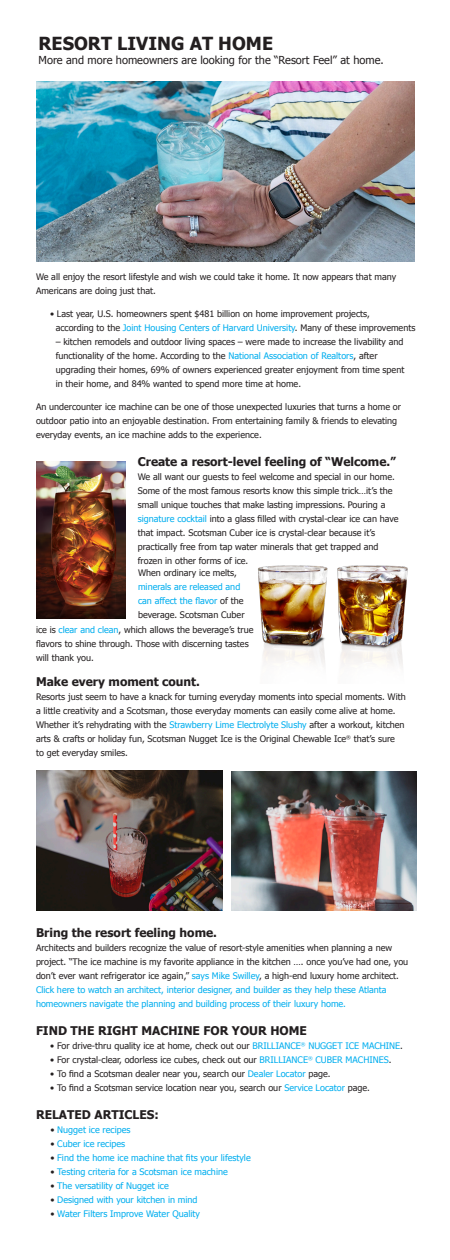
<style>
.page{position:relative;width:450px;height:1260px;background:#fff}
.page>*{position:absolute;margin:0;border:0;box-sizing:border-box;transform-origin:0 0}
.t1{font:700 18px "Tahoma";color:#231f20}
.t2{font:700 12px "Tahoma";color:#231f20}
.t3{font:11px "Tahoma";color:#231f20}
.t4{font:9px/14px "Tahoma";color:#231f20}
.t5{font:9px "Tahoma";color:#00aeef}
.s1{color:#00aeef}
.s2{color:#231f20}
</style>
<div class="page">
<img style="left:36px;top:81px;width:378px;height:180px">
<img style="left:36px;top:461px;width:90px;height:158px">
<img style="left:258px;top:565px;width:150px;height:102px">
<img style="left:37px;top:771px;width:185px;height:139px">
<img style="left:231px;top:771px;width:186px;height:140px">
<p class="t1" style="left:39px;top:31px;width:236px">RESORT LIVING AT HOME</p>
<p class="t3" style="left:39px;top:53px;width:347px">More and more homeowners are looking for the “Resort Feel” at home.</p>
<p class="t4" style="left:36px;top:269px;width:362px">We all enjoy the resort lifestyle and wish we could take it home. It now appears that many<br>Americans are doing just that.</p>
<p class="t4" style="left:56px;top:306px;width:361px;text-indent:-6px">• Last year, U.S. homeowners spent $481 billion on home improvement projects,<br>according to the <span class="s1">Joint Housing Centers of Harvard University</span>. Many of these improvements</p>
<p class="t4" style="left:56px;top:334px;width:350px">– kitchen remodels and outdoor living spaces – were made to increase the livability and functionality of the home. According to the <span class="s1">National Association of Realtors</span>, after upgrading their homes, 69% of owners experienced greater enjoyment from time spent in their home, and 84% wanted to spend more time at home.</p>
<p class="t4" style="left:36px;top:399px;width:367px">An undercounter ice machine can be one of those unexpected luxuries that turns a home or outdoor patio into an enjoyable destination. From entertaining family &amp; friends to elevating everyday events, an ice machine adds to the experience.</p>
<p class="t2" style="left:138px;top:453px;width:260px">Create a resort-level feeling of “Welcome.”</p>
<p class="t4" style="left:138px;top:469px;width:262px">We all want our guests to feel welcome and special in our home.<br>Some of the most famous resorts know this simple trick…it’s the small unique touches that make lasting impressions. Pouring a <span class="s1">signature cocktail</span> into a glass filled with crystal-clear ice can have that impact. Scotsman Cuber ice is crystal-clear because it’s practically free from tap water minerals that get trapped and frozen in other forms of ice.</p>
<p class="t4" style="left:138px;top:566px;width:108px">When ordinary ice melts, <span class="s1">minerals are released and can affect the flavor</span> of the beverage. Scotsman Cuber</p>
<p class="t4" style="left:36px;top:622px;width:219px">ice is <span class="s1">clear and clean</span>, which allows the beverage’s true flavors to shine through. Those with discerning tastes will thank you.</p>
<p class="t2" style="left:36px;top:673px;width:166px">Make every moment count.</p>
<p class="t4" style="left:36px;top:690px;width:371px">Resorts just seem to have a knack for turning everyday moments into special moments. With a little creativity and a Scotsman, those everyday moments can easily come alive at home.<br>Whether it’s rehydrating with the <span class="s1">Strawberry Lime Electrolyte Slushy</span> after a workout, kitchen arts &amp; crafts or holiday fun, Scotsman Nugget Ice is the Original Chewable Ice<sup>®</sup> that’s sure<br>to get everyday smiles.</p>
<p class="t2" style="left:36px;top:924px;width:183px">Bring the resort feeling home.</p>
<p class="t4" style="left:36px;top:940px;width:374px">Architects and builders recognize the value of resort-style amenities when planning a new project. “The ice machine is my favorite appliance in the kitchen …. once you’ve had one, you don’t ever want refrigerator ice again,” <span class="s1">says Mike Swilley</span>, a high-end luxury home architect.<br><span class="s1">Click here to watch an architect, interior designer, and builder as they help these Atlanta homeowners navigate the planning and building process of their luxury home.</span></p>
<p class="t2" style="left:36px;top:1022px;width:272px">FIND THE RIGHT MACHINE FOR YOUR HOME</p>
<p class="t4" style="left:50px;top:1038px;width:354px">• For drive-thru quality ice at home, check out our <span class="s1">BRILLIANCE</span><sup>®</sup> <span class="s1">NUGGET ICE MACHINE</span>.</p>
<p class="t4" style="left:50px;top:1052px;width:343px">• For crystal-clear, odorless ice cubes, check out our <span class="s1">BRILLIANCE</span><sup>®</sup> <span class="s1">CUBER MACHINES</span>.</p>
<p class="t4" style="left:50px;top:1066px;width:282px">• To find a Scotsman dealer near you, search our <span class="s1">Dealer Locator</span> page.</p>
<p class="t4" style="left:50px;top:1080px;width:321px">• To find a Scotsman service location near you, search our <span class="s1">Service Locator</span> page.</p>
<p class="t2" style="left:36px;top:1106px;width:124px">RELATED ARTICLES:</p>
<p class="t5" style="left:50px;top:1124px;width:82px"><span class="s2">•</span> Nugget ice recipes</p>
<p class="t5" style="left:50px;top:1138px;width:76px"><span class="s2">•</span> Cuber ice recipes</p>
<p class="t5" style="left:50px;top:1152px;width:202px"><span class="s2">•</span> Find the home ice machine that fits your lifestyle</p>
<p class="t5" style="left:50px;top:1166px;width:179px"><span class="s2">•</span> Testing criteria for a Scotsman ice machine</p>
<p class="t5" style="left:50px;top:1180px;width:120px"><span class="s2">•</span> The versatility of Nugget ice</p>
<p class="t5" style="left:50px;top:1194px;width:149px"><span class="s2">•</span> Designed with your kitchen in mind</p>
<p class="t5" style="left:50px;top:1208px;width:151px"><span class="s2">•</span> Water Filters Improve Water Quality</p>
</div>
